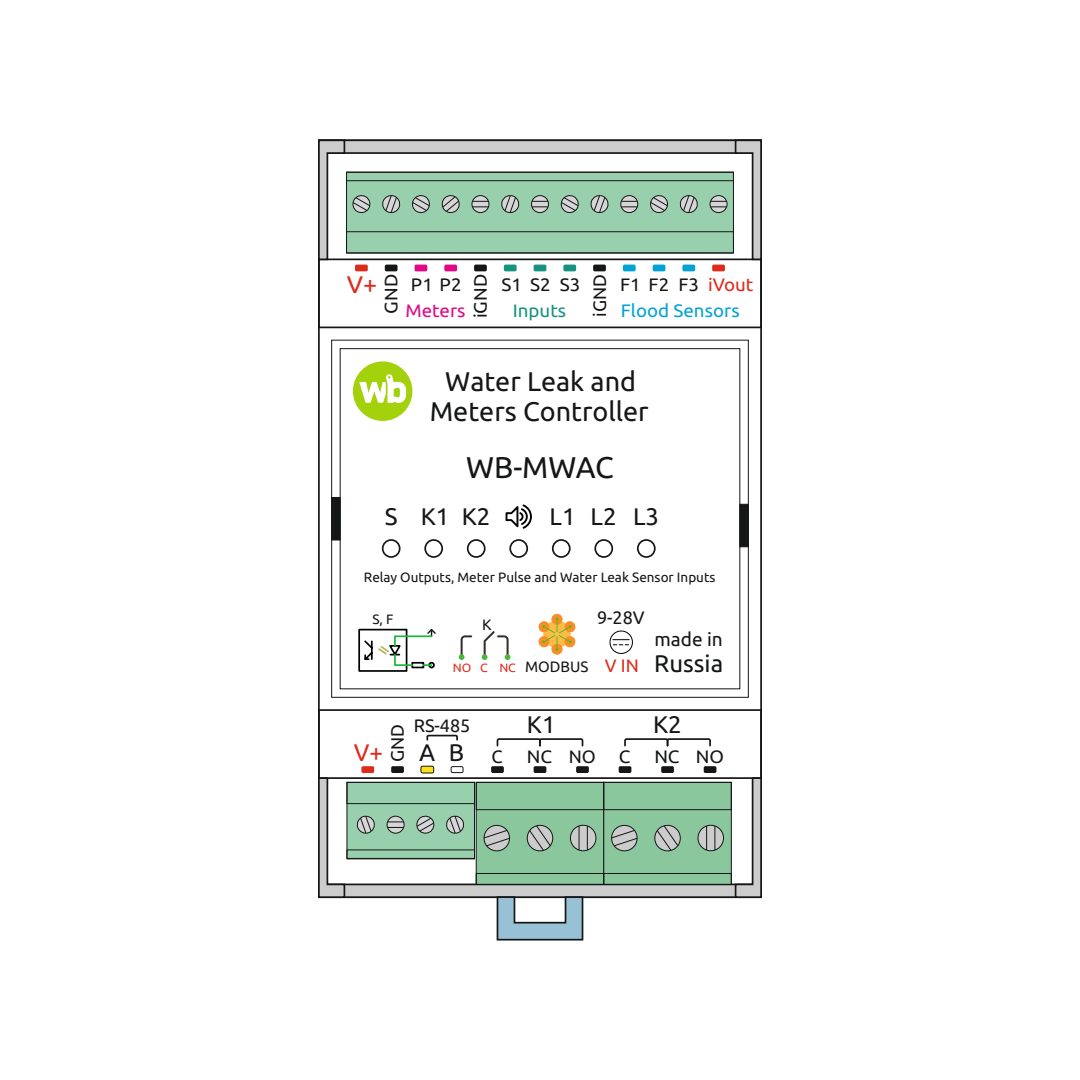
<style>
.page{position:relative;width:1080px;height:1080px;background:#fff}
.page>*{position:absolute;margin:0;border:0;box-sizing:border-box;transform-origin:0 0}
.t1{font:30px "Ubuntu";letter-spacing:-.01em;color:#151616}
.t2{font:27px/30px "Ubuntu";color:#151616;text-align:center}
.t3{font:24px "Ubuntu";color:#151616}
.t4{font:24px "Ubuntu";color:#dd2b1c;scale:1.04 1}
.t5{font:24px "Ubuntu";color:#dd2b1c}
.t6{font:18.9px "Ubuntu";color:#151616}
.t7{font:18px "Ubuntu";color:#151616;scale:1.04 1}
.t8{font:18px "Ubuntu";color:#151616}
.t9{font:18px "Ubuntu";color:#00a3d4;scale:1.04 1}
.t10{font:18px "Ubuntu";color:#16937e;scale:1.04 1}
.t11{font:18px "Ubuntu";color:#e10886;scale:1.04 1}
.t12{font:15px "Ubuntu";color:#151616}
.t13{font:13.5px "Ubuntu";color:#151616}
.t14{font:12px "Ubuntu";color:#dd2b1c}
.s1{color:#dd2b1c}
.s2{font-size:18px;color:#dd2b1c}
</style>
<div class="page">
<svg style="left:331px;top:497px;width:10px;height:44px"></svg>
<svg style="left:739px;top:504px;width:10px;height:43px"></svg>
<div style="left:318px;top:259px;width:444px;height:69px;border:2px solid #151616"></div>
<div style="left:318px;top:709px;width:444px;height:70px;border:2px solid #151616"></div>
<svg style="left:318px;top:139px;width:444px;height:122px"></svg>
<svg style="left:318px;top:776px;width:444px;height:165px"></svg>
<div style="left:428px;top:662px;width:7px;height:6px;border:2px solid #000;border-radius:50%"></div>
<div style="left:358px;top:629px;width:49px;height:43px;border:2px solid #000"></div>
<div style="left:411px;top:662px;width:13px;height:6px;border:2px solid #000"></div>
<svg style="left:363px;top:628px;width:73px;height:39px"></svg>
<svg style="left:459px;top:635px;width:14px;height:25px"></svg>
<svg style="left:482px;top:631px;width:28px;height:29px"></svg>
<svg style="left:353px;top:361px;width:59px;height:60px"></svg>
<svg style="left:610px;top:631px;width:23px;height:23px"></svg>
<svg style="left:613px;top:639px;width:16px;height:6px"></svg>
<div style="left:552px;top:614px;width:10px;height:11px;background:#f78e26;border:1px solid #f78e26;border-radius:50%"></div>
<div style="left:552px;top:644px;width:10px;height:11px;background:#f78e26;border:1px solid #f78e26;border-radius:50%"></div>
<svg style="left:538px;top:617px;width:38px;height:34px"></svg>
<div style="left:552px;top:539px;width:19px;height:19px;border:2px solid #151616;border-radius:50%"></div>
<div style="left:594px;top:539px;width:19px;height:19px;border:2px solid #151616;border-radius:50%"></div>
<div style="left:637px;top:539px;width:19px;height:19px;border:2px solid #151616;border-radius:50%"></div>
<div style="left:467px;top:539px;width:19px;height:19px;border:2px solid #151616;border-radius:50%"></div>
<div style="left:509px;top:539px;width:19px;height:19px;border:2px solid #151616;border-radius:50%"></div>
<div style="left:424px;top:539px;width:19px;height:19px;border:2px solid #151616;border-radius:50%"></div>
<div style="left:382px;top:539px;width:19px;height:19px;border:2px solid #151616;border-radius:50%"></div>
<svg style="left:506px;top:504px;width:26px;height:25px"></svg>
<div style="left:444px;top:265px;width:13px;height:6px;background:#e10886;border-radius:2px"></div>
<div style="left:415px;top:265px;width:12px;height:6px;background:#e10886;border-radius:2px"></div>
<div style="left:385px;top:265px;width:13px;height:6px;background:#151616;border-radius:2px"></div>
<div style="left:355px;top:265px;width:13px;height:6px;background:#dd2b1c;border-radius:2px"></div>
<div style="left:563px;top:265px;width:13px;height:6px;background:#16937e;border-radius:2px"></div>
<div style="left:534px;top:265px;width:12px;height:6px;background:#16937e;border-radius:2px"></div>
<div style="left:504px;top:265px;width:13px;height:6px;background:#16937e;border-radius:2px"></div>
<div style="left:474px;top:265px;width:13px;height:6px;background:#151616;border-radius:2px"></div>
<div style="left:682px;top:265px;width:13px;height:6px;background:#00a3d4;border-radius:2px"></div>
<div style="left:653px;top:265px;width:12px;height:6px;background:#00a3d4;border-radius:2px"></div>
<div style="left:623px;top:265px;width:13px;height:6px;background:#00a3d4;border-radius:2px"></div>
<div style="left:593px;top:265px;width:13px;height:6px;background:#151616;border-radius:2px"></div>
<div style="left:712px;top:265px;width:13px;height:6px;background:#dd2b1c;border-radius:2px"></div>
<svg style="left:496px;top:738px;width:88px;height:9px"></svg>
<svg style="left:624px;top:738px;width:87px;height:9px"></svg>
<div style="left:704px;top:766px;width:12px;height:7px;background:#151616;border-radius:2px"></div>
<div style="left:661px;top:766px;width:13px;height:7px;background:#151616;border-radius:2px"></div>
<div style="left:619px;top:766px;width:12px;height:7px;background:#151616;border-radius:2px"></div>
<div style="left:576px;top:766px;width:13px;height:7px;background:#151616;border-radius:2px"></div>
<div style="left:534px;top:766px;width:12px;height:7px;background:#151616;border-radius:2px"></div>
<div style="left:491px;top:766px;width:13px;height:7px;background:#151616;border-radius:2px"></div>
<div style="left:451px;top:766px;width:12px;height:7px;background:#fff;border:1px solid #151616"></div>
<div style="left:421px;top:766px;width:13px;height:7px;background:#fbe116;border:1px solid #151616;border-radius:2px"></div>
<div style="left:391px;top:766px;width:13px;height:7px;background:#151616;border-radius:2px"></div>
<div style="left:361px;top:766px;width:13px;height:7px;background:#dd2b1c;border-radius:2px"></div>
<svg style="left:426px;top:734px;width:32px;height:7px"></svg>
<h3 class="t4" style="left:347px;top:275px;width:31px">V+</h3>
<h3 class="t7" style="left:383px;top:314px;width:40px;rotate:-90deg">GND</h3>
<h3 class="t7" style="left:411px;top:277px;width:50px">P1 P2</h3>
<h3 class="t11" style="left:405px;top:303px;width:59px">Meters</h3>
<h3 class="t8" style="left:592px;top:317px;width:44px;rotate:-90deg">iGND</h3>
<h3 class="t7" style="left:473px;top:318px;width:44px;rotate:-90deg">iGND</h3>
<h3 class="t7" style="left:501px;top:277px;width:77px">S1 S2 S3</h3>
<h3 class="t7" style="left:620px;top:277px;width:130px">F1 F2 F3 <span class="s1">iVout</span></h3>
<h3 class="t9" style="left:621px;top:303px;width:116px">Flood Sensors</h3>
<h3 class="t10" style="left:513px;top:303px;width:53px">Inputs</h3>
<h2 class="t2" style="left:430px;top:368px;width:220px">Water Leak and<br>Meters Controller</h2>
<h1 class="t1" style="left:466px;top:455px;width:149px">WB-MWAC</h1>
<h3 class="t3" style="left:385px;top:506px;width:107px">S К1 К2</h3>
<h3 class="t3" style="left:550px;top:506px;width:111px">L1 L2 L3</h3>
<p class="t13" style="left:364px;top:572px;width:353px">Relay Outputs, Meter Pulse and Water Leak Sensor Inputs</p>
<p class="t13" style="left:372px;top:613px;width:22px">S, F</p>
<p class="t12" style="left:482px;top:618px;width:11px">K</p>
<h3 class="t8" style="left:597px;top:610px;width:49px">9-28V</h3>
<p class="t12" style="left:525px;top:660px;width:115px">MODBUS <span class="s2">V IN</span></p>
<h3 class="t6" style="left:655px;top:631px;width:70px">made in</h3>
<h3 class="t3" style="left:654px;top:653px;width:70px">Russia</h3>
<p class="t14" style="left:453px;top:662px;width:65px">NO С NC</p>
<h3 class="t5" style="left:354px;top:742px;width:31px">V+</h3>
<h3 class="t8" style="left:390px;top:762px;width:40px;rotate:-90deg">GND</h3>
<h3 class="t8" style="left:414px;top:718px;width:58px">RS-485</h3>
<h3 class="t3" style="left:527px;top:715px;width:30px">K1</h3>
<h3 class="t3" style="left:653px;top:715px;width:30px">K2</h3>
<h3 class="t3" style="left:449px;top:742px;width:55px">B <sub>C</sub></h3>
<h3 class="t7" style="left:527px;top:749px;width:68px">NC NO</h3>
<h3 class="t7" style="left:619px;top:749px;width:13px">C</h3>
<h3 class="t7" style="left:654px;top:749px;width:68px">NC NO</h3>
</div>
